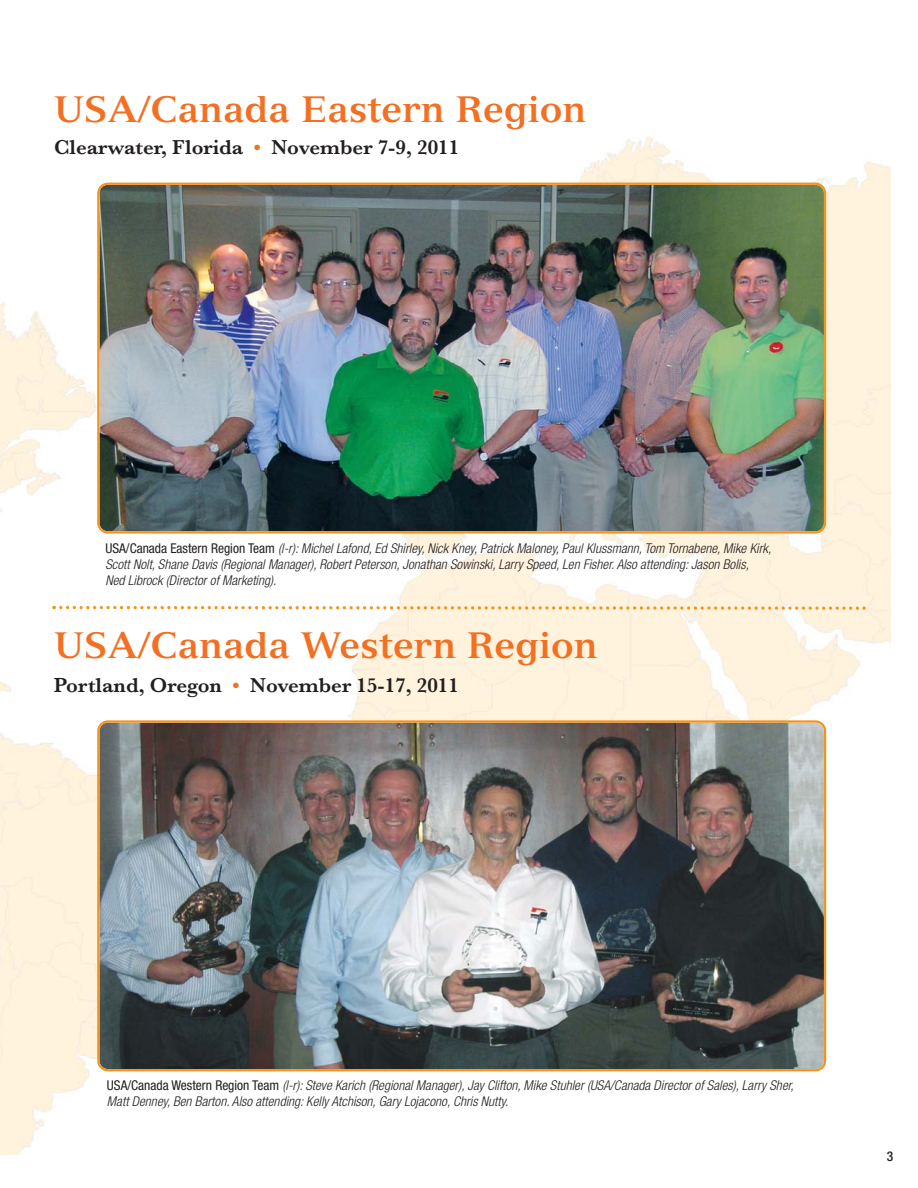
<style>
.page{position:relative;width:918px;height:1188px;background:#fff}
.page>*{position:absolute;margin:0;border:0;box-sizing:border-box;transform-origin:0 0}
.t1{font:700 36px "Versailles";color:#f36f21}
.t2{font:600 21px "Baskerville";color:#231f20}
.t3{font:italic 300 condensed 13.5px/16.2px "Helvetica Neue";color:#231f20}
.t4{font:500 condensed 13.5px "Helvetica Neue";color:#231f20}
.s1{color:#f36f21}
.s2{font-weight:400;font-style:normal}
</style>
<div class="page">
<img style="left:0;top:136px;width:891px;height:1019px">
<img style="left:97px;top:183px;width:729px;height:351px">
<img style="left:97px;top:720px;width:729px;height:351px">
<svg style="left:51px;top:604px;width:815px;height:8px"></svg>
<h1 class="t1" style="left:54px;top:96px;width:534px">USA/Canada Eastern Region</h1>
<h2 class="t2" style="left:54px;top:140px;width:407px">Clearwater, Florida <span class="s1">•</span> November 7-9, 2011</h2>
<p class="t3" style="left:105px;top:541px;width:670px"><span class="s2">U S A/ C a n a d a E a s t e r n R e g i o n Te a m</span> (l-r):MichelLafond,Ed Shirley,Nick Kney,Patrick Maloney,PaulKlussmann,Tom Tornabene,Mike Kirk,<br>ScottNolt,Shane Davis (RegionalManager),RobertPeterson,Jonathan Sowinski,Larry Speed,Len Fisher.Also attending:Jason Bolis,<br>Ned Librock (Directorof Marketing) .</p>
<h1 class="t1" style="left:54px;top:633px;width:545px">USA/Canada Western Region</h1>
<h2 class="t2" style="left:54px;top:678px;width:406px">Portland, Oregon <span class="s1">•</span> November 15-17, 2011</h2>
<p class="t3" style="left:107px;top:1078px;width:691px"><span class="s2">U S A/ C a n a d a W e s t e r n R e g i o n Te a m</span> (l-r):Steve Karich (RegionalManager),Jay Clifton,Mike Stuhler(USA/Canada Directorof Sales),Larry Sher,<br>MattDenney,Ben Barton.Also attending:Kelly Atchison,Gary Lojacono,Chris Nutty.</p>
<p class="t4" style="left:887px;top:1151px;width:8px">3</p>
</div>
